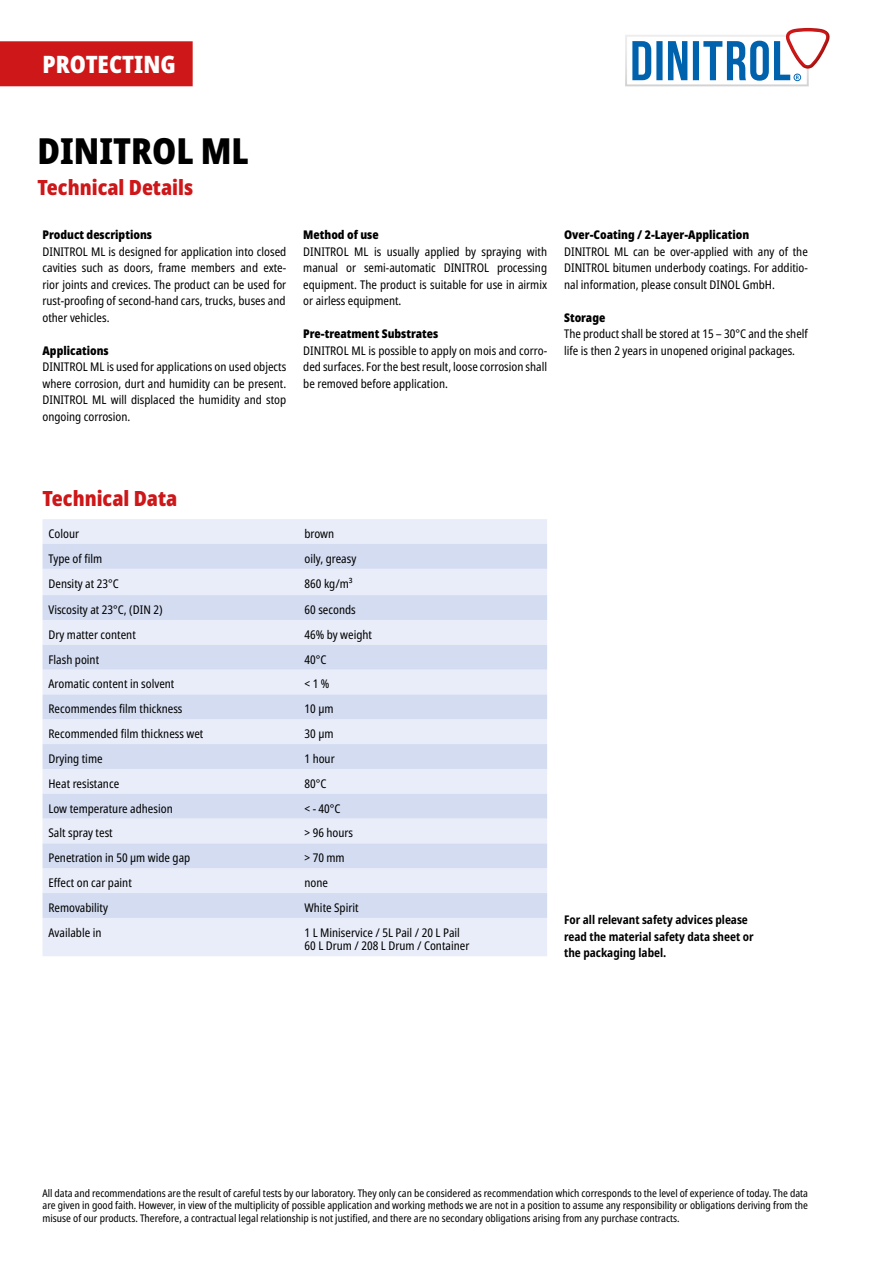
<style>
.page{position:relative;width:893px;height:1263px;background:#fff}
.page>*{position:absolute;margin:0;border:0;box-sizing:border-box;transform-origin:0 0}
.t1{font:900 condensed 36px "Noto Sans";color:#000}
.t2{font:900 condensed 24px "Noto Sans";color:#fff}
.t3{font:900 condensed 21px "Noto Sans";color:#cd1719}
.t4{font:condensed 12px/16.5px "Noto Sans";color:#000;text-align:justify}
.t5{font:900 condensed 12px "Noto Sans";color:#000}
.t6{font:700 condensed 12px/16.5px "Noto Sans";color:#000}
.t7{font:condensed 10.5px/12.6px "Noto Sans";color:#000;text-align:justify}
</style>
<div class="page">
<div style="left:0;top:41px;width:193px;height:45px;background:#cd1719"></div>
<div style="left:625px;top:35px;width:184px;height:51px;background:#e6e6e6"></div>
<div style="left:627px;top:37px;width:180px;height:47px;background:#fff"></div>
<svg style="left:632px;top:28px;width:198px;height:53px"></svg>
<div style="left:43px;top:519px;width:504px;height:437px;background:#e9edf9"></div>
<svg style="left:43px;top:544px;width:504px;height:374px;fill:#d3dcf1"></svg>
<h2 class="t2" style="left:43px;top:46px;width:135px">PROTECTING</h2>
<h1 class="t1" style="left:38px;top:124px;width:213px">DINITROL ML</h1>
<h3 class="t3" style="left:38px;top:172px;width:157px">Technical Details</h3>
<p class="t5" style="left:43px;top:226px;width:111px">Product descriptions</p>
<p class="t4" style="left:43px;top:243px;width:245px">DINITROL ML is designed for application into closed cavities such as doors, frame members and exte&shy;rior joints and crevices. The product can be used for rust-proofing of second-hand cars, trucks, buses and other vehicles.</p>
<p class="t5" style="left:43px;top:341px;width:68px">Applications</p>
<p class="t4" style="left:43px;top:359px;width:245px">DINITROL ML is used for applications on used objects where corrosion, durt and humidity can be present.<br>DINITROL ML will displaced the humidity and stop ongoing corrosion.</p>
<p class="t5" style="left:303px;top:226px;width:77px">Method of use</p>
<p class="t4" style="left:303px;top:243px;width:245px">DINITROL ML is usually applied by spraying with manual or semi-automatic DINITROL processing equipment. The product is suitable for use in airmix or airless equipment.</p>
<p class="t5" style="left:303px;top:325px;width:136px">Pre-treatment Substrates</p>
<p class="t4" style="left:303px;top:342px;width:245px">DINITROL ML is possible to apply on mois and corro&shy;ded surfaces. For the best result, loose corrosion shall be removed before application.</p>
<p class="t5" style="left:564px;top:226px;width:187px">Over-Coating / 2-Layer-Application</p>
<p class="t4" style="left:564px;top:243px;width:245px">DINITROL ML can be over-applied with any of the DINITROL bitumen underbody coatings. For additio&shy;nal information, please consult DINOL GmbH.</p>
<p class="t5" style="left:564px;top:308px;width:43px">Storage</p>
<p class="t4" style="left:564px;top:326px;width:245px">The product shall be stored at 15 – 30°C and the shelf life is then 2 years in unopened original packages.</p>
<h3 class="t3" style="left:43px;top:483px;width:136px">Technical Data</h3>
<p class="t4" style="left:49px;top:526px;width:32px">Colour</p>
<p class="t4" style="left:304px;top:526px;width:31px">brown</p>
<p class="t4" style="left:49px;top:550px;width:55px">Type of film</p>
<p class="t4" style="left:304px;top:550px;width:53px">oily, greasy</p>
<p class="t4" style="left:49px;top:575px;width:72px">Density at 23°C</p>
<p class="t4" style="left:304px;top:575px;width:50px">860 kg/m³</p>
<p class="t4" style="left:49px;top:602px;width:116px">Viscosity at 23°C, (DIN 2)</p>
<p class="t4" style="left:304px;top:602px;width:53px">60 seconds</p>
<p class="t4" style="left:49px;top:626px;width:89px">Dry matter content</p>
<p class="t4" style="left:304px;top:626px;width:69px">46% by weight</p>
<p class="t4" style="left:49px;top:651px;width:52px">Flash point</p>
<p class="t4" style="left:304px;top:651px;width:23px">40°C</p>
<p class="t4" style="left:49px;top:676px;width:127px">Aromatic content in solvent</p>
<p class="t4" style="left:304px;top:676px;width:26px">&lt; 1 %</p>
<p class="t4" style="left:49px;top:701px;width:135px">Recommendes film thickness</p>
<p class="t4" style="left:304px;top:701px;width:31px">10 μm</p>
<p class="t4" style="left:49px;top:726px;width:156px">Recommended film thickness wet</p>
<p class="t4" style="left:304px;top:726px;width:31px">30 μm</p>
<p class="t4" style="left:49px;top:751px;width:56px">Drying time</p>
<p class="t4" style="left:304px;top:751px;width:32px">1 hour</p>
<p class="t4" style="left:49px;top:775px;width:72px">Heat resistance</p>
<p class="t4" style="left:304px;top:775px;width:23px">80°C</p>
<p class="t4" style="left:49px;top:800px;width:126px">Low temperature adhesion</p>
<p class="t4" style="left:304px;top:800px;width:38px">&lt; - 40°C</p>
<p class="t4" style="left:49px;top:825px;width:66px">Salt spray test</p>
<p class="t4" style="left:304px;top:825px;width:50px">&gt; 96 hours</p>
<p class="t4" style="left:49px;top:850px;width:143px">Penetration in 50 μm wide gap</p>
<p class="t4" style="left:304px;top:850px;width:42px">&gt; 70 mm</p>
<p class="t4" style="left:49px;top:875px;width:85px">Effect on car paint</p>
<p class="t4" style="left:304px;top:875px;width:25px">none</p>
<p class="t4" style="left:49px;top:900px;width:61px">Removability</p>
<p class="t4" style="left:304px;top:900px;width:56px">White Spirit</p>
<p class="t4" style="left:49px;top:924px;width:55px">Available in</p>
<p class="t4" style="left:304px;top:926px;width:166px;line-height:13.5px">1 L Miniservice / 5L Pail / 20 L Pail<br>60 L Drum / 208 L Drum / Container</p>
<p class="t6" style="left:564px;top:912px;width:191px">For all relevant safety advices please read the material safety data sheet or the packaging label.</p>
<p class="t7" style="left:43px;top:1187px;width:767px">All data and recommendations are the result of careful tests by our laboratory. They only can be considered as recommendation which corresponds to the level of experience of today. The data are given in good faith. However, in view of the multiplicity of possible application and working methods we are not in a position to assume any responsibility or obligations deriving from the misuse of our products. Therefore, a contractual legal relationship is not justified, and there are no secondary obligations arising from any purchase contracts.</p>
</div>
